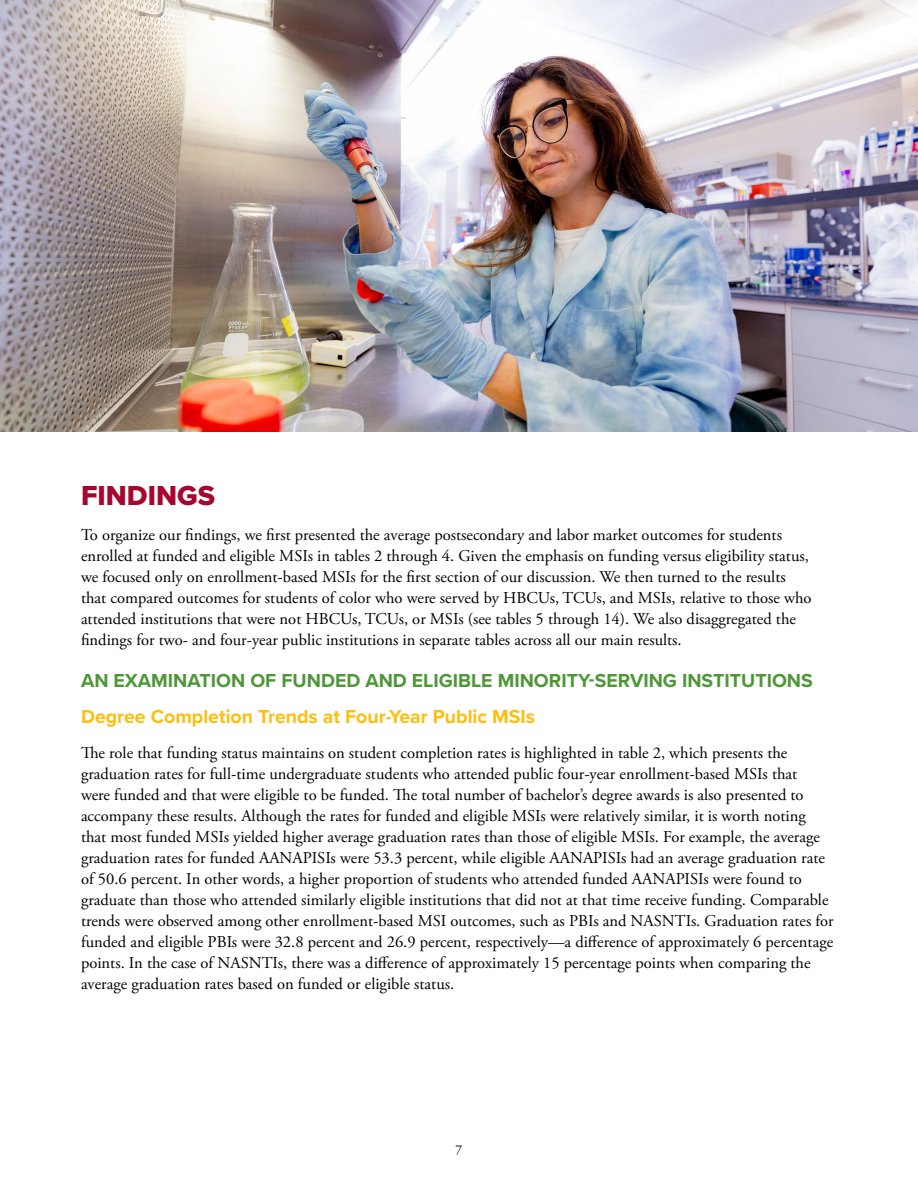
<style>
.page{position:relative;width:918px;height:1188px;background:#fff}
.page>*{position:absolute;margin:0;border:0;box-sizing:border-box;transform-origin:0 0}
.t1{font:28.5px "Proxima Nova Extrabld";color:#a7062f}
.t2{font:700 19.5px "Proxima Nova";color:#4e9737}
.t3{font:700 19.5px "Proxima Nova";color:#febe10}
.t4{font:16.5px/21px "Adobe Garamond Pro";color:#000}
.t5{font:13.5px "Adobe Garamond Pro";color:#000}
</style>
<div class="page">
<img style="left:0;top:0;width:918px;height:432px">
<h1 class="t1" style="left:81px;top:474px;width:136px">FINDINGS</h1>
<p class="t4" style="left:81px;top:524px;width:732px">To organize our findings, we first presented the average postsecondary and labor market outcomes for students enrolled at funded and eligible MSIs in tables 2 through 4. Given the emphasis on funding versus eligibility status, we focused only on enrollment-based MSIs for the first section of our discussion. We then turned to the results that compared outcomes for students of color who were served by HBCUs, TCUs, and MSIs, relative to those who attended institutions that were not HBCUs, TCUs, or MSIs (see tables 5 through 14). We also disaggregated the findings for two- and four-year public institutions in separate tables across all our main results.</p>
<p class="t2" style="left:81px;top:666px;width:733px">AN EXAMINATION OF FUNDED AND ELIGIBLE MINORITY-SERVING INSTITUTIONS</p>
<p class="t3" style="left:81px;top:702px;width:456px">Degree Completion Trends at Four-Year Public MSIs</p>
<p class="t4" style="left:81px;top:743px;width:754px">The role that funding status maintains on student completion rates is highlighted in table 2, which presents the graduation rates for full-time undergraduate students who attended public four-year enrollment-based MSIs that<br>were funded and that were eligible to be funded. The total number of bachelor’s degree awards is also presented to accompany these results. Although the rates for funded and eligible MSIs were relatively similar, it is worth noting that most funded MSIs yielded higher average graduation rates than those of eligible MSIs. For example, the average graduation rates for funded AANAPISIs were 53.3 percent, while eligible AANAPISIs had an average graduation rate of 50.6 percent. In other words, a higher proportion of students who attended funded AANAPISIs were found to graduate than those who attended similarly eligible institutions that did not at that time receive funding. Comparable trends were observed among other enrollment-based MSI outcomes, such as PBIs and NASNTIs. Graduation rates for funded and eligible PBIs were 32.8 percent and 26.9 percent, respectively—a difference of approximately 6 percentage points. In the case of NASNTIs, there was a difference of approximately 15 percentage points when comparing the average graduation rates based on funded or eligible status.</p>
<p class="t5" style="left:456px;top:1142px;width:8px">7</p>
</div>
